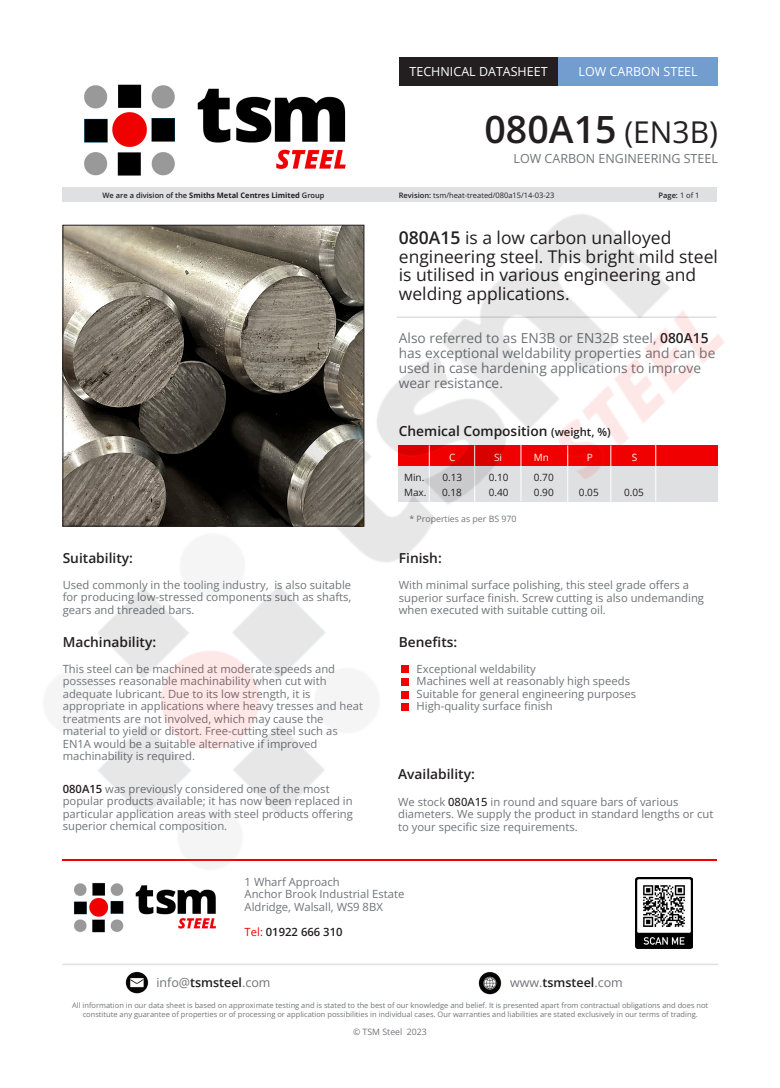
<style>
.page{position:relative;width:780px;height:1088px;background:#fff}
.page>*{position:absolute;margin:0;border:0;box-sizing:border-box;transform-origin:0 0}
.t1{font:600 37.5px "Open Sans";color:#231f20}
.t2{font:17.5px/18.8px "Open Sans";color:#231f20}
.t3{font:13.75px/15px "Open Sans";color:#707378}
.t4{font:600 13.75px "Open Sans";color:#231f20}
.t5{font:12.5px "Open Sans";color:#707378}
.t6{font:12.5px "Open Sans";color:#fff}
.t7{font:11.25px/12.5px "Open Sans";color:#707378}
.t8{font:600 11.25px "Open Sans";color:#231f20}
.t9{font:10px "Open Sans";color:#231f20}
.t10{font:10px "Open Sans";color:#fff}
.t11{font:8.75px "Open Sans";color:#707378}
.t12{font:7.5px/8.8px "Open Sans";color:#707378;text-align:center}
.t13{font:700 7.5px "Open Sans";color:#231f20}
.t14{font:7.5px "Open Sans";color:#231f20}
.t15{font:600 7.5px "Open Sans";color:#231f20}
.s1{font-weight:400;font-size:30px}
.s2{font-weight:600}
.s3{font-weight:400}
.s4{font-weight:600;color:#231f20}
.s5{font-size:11.25px}
.s6{font-weight:500;color:#231f20}
.s7{font-weight:400;color:#f00000}
</style>
<div class="page">
<img style="left:478px;top:984px;width:24px;height:11px">
<img style="left:125px;top:984px;width:23px;height:10px">
<div style="left:399px;top:58px;width:159px;height:28px;background:#231f20"></div>
<div style="left:558px;top:58px;width:160px;height:28px;background:#739dce"></div>
<img style="left:62px;top:84px;width:662px;height:900px">
<p class="t6" style="left:409px;top:63px;width:139px">TECHNICAL DATASHEET</p>
<p class="t6" style="left:578px;top:63px;width:121px">LOW CARBON STEEL</p>
<p class="t1" style="left:484px;top:103px;width:235px">080A15 <span class="s1">(EN3B)</span></p>
<p class="t5" style="left:513px;top:149px;width:206px">LOW CARBON ENGINEERING STEEL</p>
<p class="t13" style="left:102px;top:190px;width:223px"><span class="s2">We are a division of the</span> Smiths Metal Centres Limited <span class="s2">Group</span></p>
<p class="t14" style="left:399px;top:190px;width:157px"><span class="s2">Revision:</span> tsm/heat-treated/080a15/14-03-23</p>
<p class="t15" style="left:658px;top:190px;width:42px">Page: <span class="s3">1 of 1</span></p>
<p class="t2" style="left:399px;top:228px;width:274px"><span class="s2">080A15</span> is a low carbon unalloyed</p>
<p class="t2" style="left:399px;top:246px;width:320px">engineering steel. This bright mild steel is utilised in various engineering and welding applications.</p>
<p class="t3" style="left:399px;top:331px;width:318px">Also referred to as EN3B or EN32B steel, <span class="s4">080A15 </span>has exceptional weldability properties and can be used in case hardening applications to improve wear resistance.</p>
<p class="t4" style="left:399px;top:422px;width:213px">Chemical Composition <span class="s5">(weight, %)</span></p>
<p class="t10" style="left:449px;top:451px;width:8px">C</p>
<p class="t10" style="left:494px;top:451px;width:9px">Si</p>
<p class="t10" style="left:534px;top:451px;width:17px">Mn</p>
<p class="t10" style="left:586px;top:451px;width:8px">P</p>
<p class="t10" style="left:631px;top:451px;width:7px">S</p>
<p class="t9" style="left:404px;top:471px;width:22px">Min.</p>
<p class="t9" style="left:442px;top:471px;width:21px">0.13</p>
<p class="t9" style="left:489px;top:471px;width:21px">0.10</p>
<p class="t9" style="left:534px;top:471px;width:21px">0.70</p>
<p class="t9" style="left:404px;top:486px;width:24px">Max.</p>
<p class="t9" style="left:442px;top:486px;width:21px">0.18</p>
<p class="t9" style="left:489px;top:486px;width:21px">0.40</p>
<p class="t9" style="left:534px;top:486px;width:21px">0.90</p>
<p class="t9" style="left:579px;top:486px;width:21px">0.05</p>
<p class="t9" style="left:624px;top:486px;width:21px">0.05</p>
<p class="t4" style="left:63px;top:549px;width:72px">Suitability:</p>
<p class="t7" style="left:63px;top:578px;width:290px;text-align:justify">Used commonly in the tooling industry, is also suitable for producing low-stressed components such as shafts, gears and threaded bars.</p>
<p class="t4" style="left:63px;top:633px;width:95px">Machinability:</p>
<p class="t7" style="left:63px;top:662px;width:274px">This steel can be machined at moderate speeds and</p>
<p class="t7" style="left:63px;top:675px;width:265px">possesses reasonable machinability when cut with</p>
<p class="t7" style="left:63px;top:687px;width:249px">adequate lubricant. Due to its low strength, it is</p>
<p class="t7" style="left:63px;top:700px;width:302px">appropriate in applications where heavy tresses and heat treatments are not involved, which may cause the</p>
<p class="t7" style="left:63px;top:725px;width:276px">material to yield or distort. Free-cutting steel such as<br>EN1A would be a suitable alternative if improved</p>
<p class="t7" style="left:63px;top:750px;width:134px">machinability is required.</p>
<p class="t7" style="left:63px;top:782px;width:291px"><span class="s4">080A15</span> was previously considered one of the most popular products available; it has now been replaced in particular application areas with steel products offering superior chemical composition.</p>
<p class="t11" style="left:409px;top:513px;width:108px">* Properties as per BS 970</p>
<p class="t4" style="left:399px;top:549px;width:44px">Finish:</p>
<p class="t7" style="left:399px;top:579px;width:306px">With minimal surface polishing, this steel grade offers a superior surface finish. Screw cutting is also undemanding when executed with suitable cutting oil.</p>
<p class="t4" style="left:399px;top:633px;width:60px">Benefits:</p>
<p class="t7" style="left:416px;top:662px;width:121px">Exceptional weldability</p>
<p class="t7" style="left:416px;top:675px;width:215px">Machines well at reasonably high speeds</p>
<p class="t7" style="left:416px;top:687px;width:221px">Suitable for general engineering purposes</p>
<p class="t7" style="left:416px;top:700px;width:138px">High-quality surface finish</p>
<p class="t4" style="left:398px;top:765px;width:78px">Availability:</p>
<p class="t7" style="left:398px;top:795px;width:282px">We stock <span class="s6">080A15</span> in round and square bars of various</p>
<p class="t7" style="left:398px;top:807px;width:317px">diameters. We supply the product in standard lengths or cut to your specific size requirements.</p>
<p class="t7" style="left:244px;top:875px;width:96px">1 Wharf Approach</p>
<p class="t7" style="left:244px;top:887px;width:161px">Anchor Brook Industrial Estate</p>
<p class="t7" style="left:244px;top:900px;width:140px">Aldridge, Walsall, WS9 8BX</p>
<p class="t8" style="left:244px;top:924px;width:99px"><span class="s7">Tel:</span> 01922 666 310</p>
<p class="t5" style="left:156px;top:974px;width:115px">info@<span class="s4">tsmsteel</span>.com</p>
<p class="t5" style="left:510px;top:974px;width:114px">www.<span class="s4">tsmsteel</span>.com</p>
<p class="t12" style="left:72px;top:1001px;width:637px">All information in our data sheet is based on approximate testing and is stated to the best of our knowledge and belief. It is presented apart from contractual obligations and does not constitute any guarantee of properties or of processing or application possibilities in individual cases. Our warranties and liabilities are stated exclusively in our terms of trading.</p>
<p class="t11" style="left:353px;top:1025px;width:75px">© TSM Steel 2023</p>
</div>
